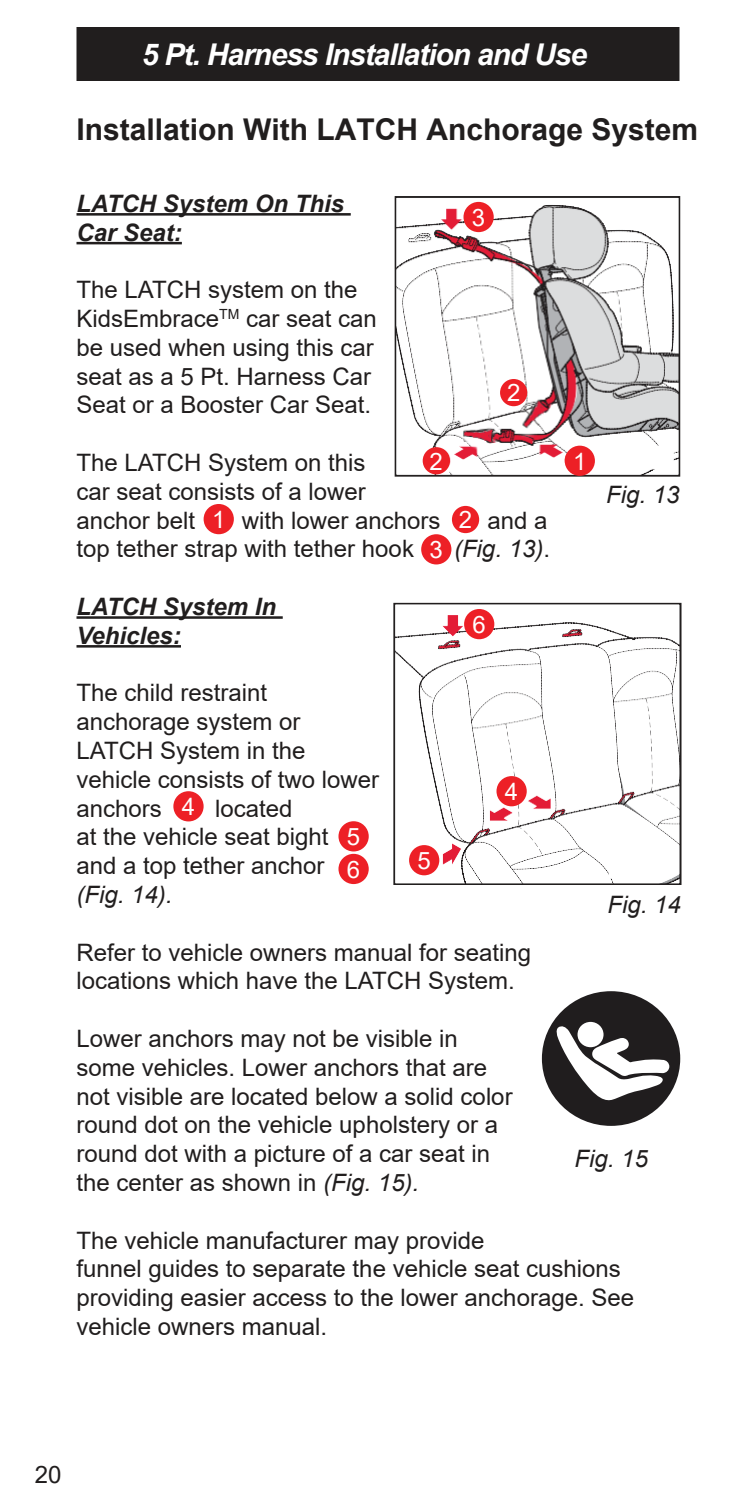
<style>
.page{position:relative;width:756px;height:1512px;background:#fff}
.page>*{position:absolute;margin:0;border:0;box-sizing:border-box;transform-origin:0 0}
.t1{font:700 30px "Arial";color:#211e1e}
.t2{font:italic 700 30px "Arial";letter-spacing:-.035em;color:#fff}
.t3{font:24px/28.8px "Arial";color:#211e1e}
.t4{font:italic 700 24px/28.8px "Arial";color:#211e1e}
.t5{font:italic 24px "Arial";color:#211e1e}
.t6{font:24px "Arial";color:#fff}
.s1{font-style:normal}
.s2{font-style:italic}
</style>
<div class="page">
<div style="left:78px;top:28px;width:600px;height:52px;background:#211e1e"></div>
<div style="left:76px;top:27px;width:604px;height:54px;border:3px solid #211e1e"></div>
<hr style="left:76px;top:213px;width:275px;height:3px;background:#211e1e">
<hr style="left:76px;top:242px;width:106px;height:2px;background:#211e1e">
<hr style="left:76px;top:616px;width:207px;height:3px;background:#211e1e">
<hr style="left:76px;top:645px;width:105px;height:3px;background:#211e1e">
<img style="left:398px;top:201px;width:279px;height:273px">
<div style="left:395px;top:196px;width:285px;height:281px;border:2px solid #211e1e"></div>
<img style="left:396px;top:609px;width:283px;height:273px">
<div style="left:393px;top:603px;width:289px;height:282px;border:2px solid #211e1e"></div>
<div style="left:566px;top:447px;width:27px;height:27px;background:#ed2026;border-radius:50%"></div>
<div style="left:565px;top:446px;width:30px;height:30px;border:3px solid #ed2026;border-radius:50%"></div>
<div style="left:205px;top:506px;width:27px;height:27px;background:#ed2026;border-radius:50%"></div>
<div style="left:204px;top:504px;width:30px;height:30px;border:3px solid #ed2026;border-radius:50%"></div>
<div style="left:423px;top:447px;width:27px;height:27px;background:#ed2026;border-radius:50%"></div>
<div style="left:465px;top:203px;width:27px;height:28px;background:#ed2026;border-radius:50%"></div>
<div style="left:463px;top:202px;width:31px;height:30px;border:3px solid #ed2026;border-radius:50%"></div>
<div style="left:423px;top:536px;width:27px;height:27px;background:#ed2026;border-radius:50%"></div>
<div style="left:421px;top:534px;width:30px;height:30px;border:3px solid #ed2026;border-radius:50%"></div>
<div style="left:466px;top:611px;width:27px;height:27px;background:#ed2026;border-radius:50%"></div>
<div style="left:464px;top:609px;width:30px;height:30px;border:3px solid #ed2026;border-radius:50%"></div>
<div style="left:340px;top:855px;width:27px;height:28px;background:#ed2026;border-radius:50%"></div>
<div style="left:338px;top:854px;width:31px;height:30px;border:3px solid #ed2026;border-radius:50%"></div>
<div style="left:498px;top:778px;width:27px;height:27px;background:#ed2026;border-radius:50%"></div>
<div style="left:496px;top:776px;width:31px;height:30px;border:3px solid #ed2026;border-radius:50%"></div>
<div style="left:175px;top:793px;width:27px;height:27px;background:#ed2026;border-radius:50%"></div>
<div style="left:173px;top:791px;width:31px;height:30px;border:3px solid #ed2026;border-radius:50%"></div>
<div style="left:411px;top:847px;width:27px;height:27px;background:#ed2026;border-radius:50%"></div>
<div style="left:409px;top:845px;width:30px;height:30px;border:3px solid #ed2026;border-radius:50%"></div>
<div style="left:340px;top:823px;width:27px;height:27px;background:#ed2026;border-radius:50%"></div>
<div style="left:338px;top:821px;width:31px;height:30px;border:3px solid #ed2026;border-radius:50%"></div>
<div style="left:542px;top:991px;width:138px;height:135px;background:#201d1e;border-radius:50%"></div>
<div style="left:578px;top:1022px;width:26px;height:25px;background:#fff;border-radius:50%"></div>
<svg style="left:555px;top:1025px;width:114px;height:80px"></svg>
<div style="left:452px;top:506px;width:27px;height:27px;background:#ed2026;border-radius:50%"></div>
<div style="left:500px;top:379px;width:27px;height:27px;background:#ed2026;border-radius:50%"></div>
<p class="t2" style="left:142px;top:34px;width:447px">5 Pt. Harness Installation and Use</p>
<p class="t1" style="left:76px;top:109px;width:623px">Installation With LATCH Anchorage System</p>
<p class="t4" style="left:76px;top:190px;width:269px">LATCH System On This<br>Car Seat:</p>
<p class="t3" style="left:76px;top:275px;width:302px">The LATCH system on the<br>KidsEmbrace<sup>TM</sup> car seat can be used when using this car seat as a 5 Pt. Harness Car<br>Seat or a Booster Car Seat.</p>
<p class="t3" style="left:76px;top:448px;width:291px;text-align:justify">The LATCH System on this car seat consists of a lower anchor belt</p>
<p class="t6" style="left:472px;top:201px;width:15px">3</p>
<p class="t6" style="left:507px;top:376px;width:15px">2</p>
<p class="t6" style="left:430px;top:445px;width:15px">2</p>
<p class="t6" style="left:212px;top:503px;width:15px">1</p>
<p class="t6" style="left:459px;top:503px;width:15px">2</p>
<p class="t3" style="left:242px;top:506px;width:200px">with lower anchors</p>
<p class="t3" style="left:487px;top:506px;width:62px">and a</p>
<p class="t3" style="left:76px;top:534px;width:339px">top tether strap with tether hook</p>
<p class="t5" style="left:454px;top:533px;width:98px">(Fig. 13)<span class="s1">.</span></p>
<p class="t4" style="left:76px;top:593px;width:201px">LATCH System In<br>Vehicles:</p>
<p class="t6" style="left:430px;top:533px;width:15px">3</p>
<p class="t6" style="left:473px;top:608px;width:15px">6</p>
<p class="t6" style="left:573px;top:445px;width:15px">1</p>
<p class="t5" style="left:606px;top:479px;width:75px">Fig. 13</p>
<p class="t3" style="left:76px;top:678px;width:304px">The child restraint anchorage system or<br>LATCH System in the vehicle consists of two lower anchors</p>
<p class="t6" style="left:505px;top:775px;width:15px">4</p>
<p class="t6" style="left:182px;top:790px;width:15px">4</p>
<p class="t3" style="left:76px;top:794px;width:254px;text-indent:139px">located<br>at the vehicle seat bight and a top tether anchor</p>
<p class="t5" style="left:76px;top:879px;width:98px">(Fig. 14).</p>
<p class="t3" style="left:76px;top:938px;width:456px">Refer to vehicle owners manual for seating locations which have the LATCH System.</p>
<p class="t3" style="left:76px;top:1024px;width:438px">Lower anchors may not be visible in some vehicles. Lower anchors that are not visible are located below a solid color round dot on the vehicle upholstery or a round dot with a picture of a car seat in the center as shown in <span class="s2">(Fig. 15).</span></p>
<p class="t3" style="left:76px;top:1226px;width:559px">The vehicle manufacturer may provide<br>funnel guides to separate the vehicle seat cushions providing easier access to the lower anchorage. See vehicle owners manual.</p>
<p class="t6" style="left:347px;top:820px;width:15px">5</p>
<p class="t6" style="left:418px;top:844px;width:15px">5</p>
<p class="t6" style="left:347px;top:853px;width:15px">6</p>
<p class="t5" style="left:607px;top:889px;width:75px">Fig. 14</p>
<p class="t5" style="left:574px;top:1143px;width:75px">Fig. 15</p>
<p class="t3" style="left:35px;top:1460px;width:28px">20</p>
</div>
